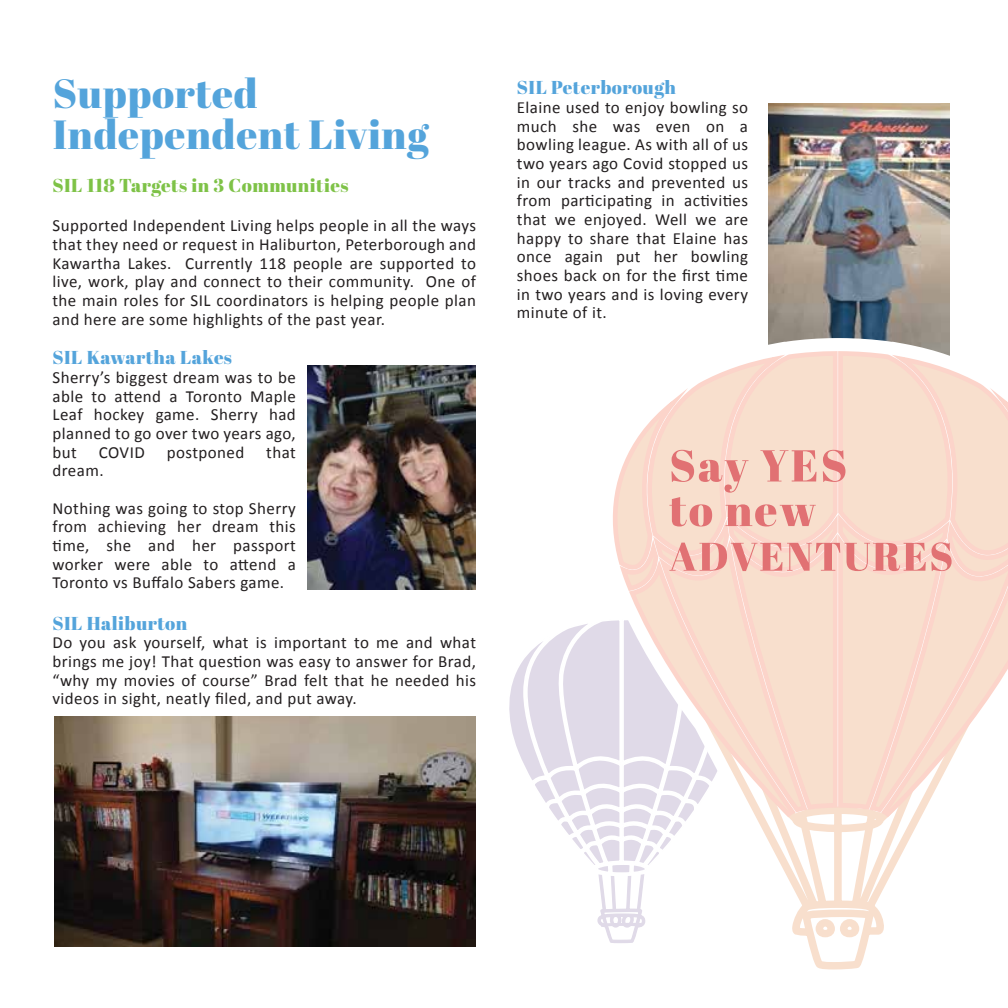
<style>
.page{position:relative;width:1008px;height:1008px;background:#fff}
.page>*{position:absolute;margin:0;border:0;box-sizing:border-box;transform-origin:0 0}
.t1{font:40.77px/40.8px "Abril Fatface";letter-spacing:.015em;color:#54a4db}
.t2{font:18.72px "Abril Fatface";letter-spacing:.025em;color:#54a4db}
.t3{font:18.72px "Abril Fatface";letter-spacing:.025em;color:#7ec247}
.t4{font:16.97px/18.7px "Calibri";letter-spacing:.025em;color:#231f20;text-align:justify}
</style>
<div class="page">
<img style="left:307px;top:365px;width:168px;height:225px">
<img style="left:55px;top:717px;width:420px;height:230px">
<img style="left:768px;top:103px;width:181px;height:235px">
<svg style="left:809px;top:944px;width:58px;height:26px"></svg>
<svg style="left:509px;top:349px;width:499px;height:595px"></svg>
<h1 class="t1" style="left:53px;top:72px;width:377px">Supported<br>Independent Living</h1>
<p class="t3" style="left:53px;top:172px;width:297px">SIL 118 Targets in 3 Communities</p>
<p class="t4" style="left:53px;top:216px;width:425px">Supported Independent Living helps people in all the ways that they need or request in Haliburton, Peterborough and Kawartha Lakes. Currently 118 people are supported to live, work, play and connect to their community. One of the main roles for SIL coordinators is helping people plan and here are some highlights of the past year.</p>
<p class="t2" style="left:53px;top:344px;width:181px">SIL Kawartha Lakes</p>
<p class="t4" style="left:53px;top:368px;width:245px">Sherry’s biggest dream was to be able to attend a Toronto Maple Leaf hockey game. Sherry had planned to go over two years ago, but</p>
<p class="t4" style="left:134px;top:428px;width:228px">through zoom and at his home.</p>
<p class="t4" style="left:99px;top:443px;width:47px">COVID</p>
<p class="t4" style="left:167px;top:443px;width:79px">postponed</p>
<p class="t4" style="left:266px;top:443px;width:31px">that</p>
<p class="t4" style="left:53px;top:452px;width:245px;line-height:37.3px">dream.<br>Nothing was going to stop Sherry</p>
<p class="t4" style="left:53px;top:517px;width:245px">from achieving her dream this time, she and her passport worker were able to attend a Toronto vs Buffalo Sabers game.</p>
<p class="t2" style="left:53px;top:610px;width:136px">SIL Haliburton</p>
<p class="t4" style="left:53px;top:633px;width:425px">Do you ask yourself, what is important to me and what brings me joy! That question was easy to answer for Brad, “why my movies of course” Brad felt that he needed his videos in sight, neatly filed, and put away.</p>
<p class="t2" style="left:517px;top:75px;width:161px">SIL Peterborough</p>
<p class="t4" style="left:517px;top:98px;width:233px">Elaine used to enjoy bowling so much she was even on a bowling league. As with all of us two years ago Covid stopped us in our tracks and prevented us from participating in activities that we enjoyed. Well we are happy to share that Elaine has once again put her bowling shoes back on for the first time in two years and is loving every minute of it.</p>
</div>
